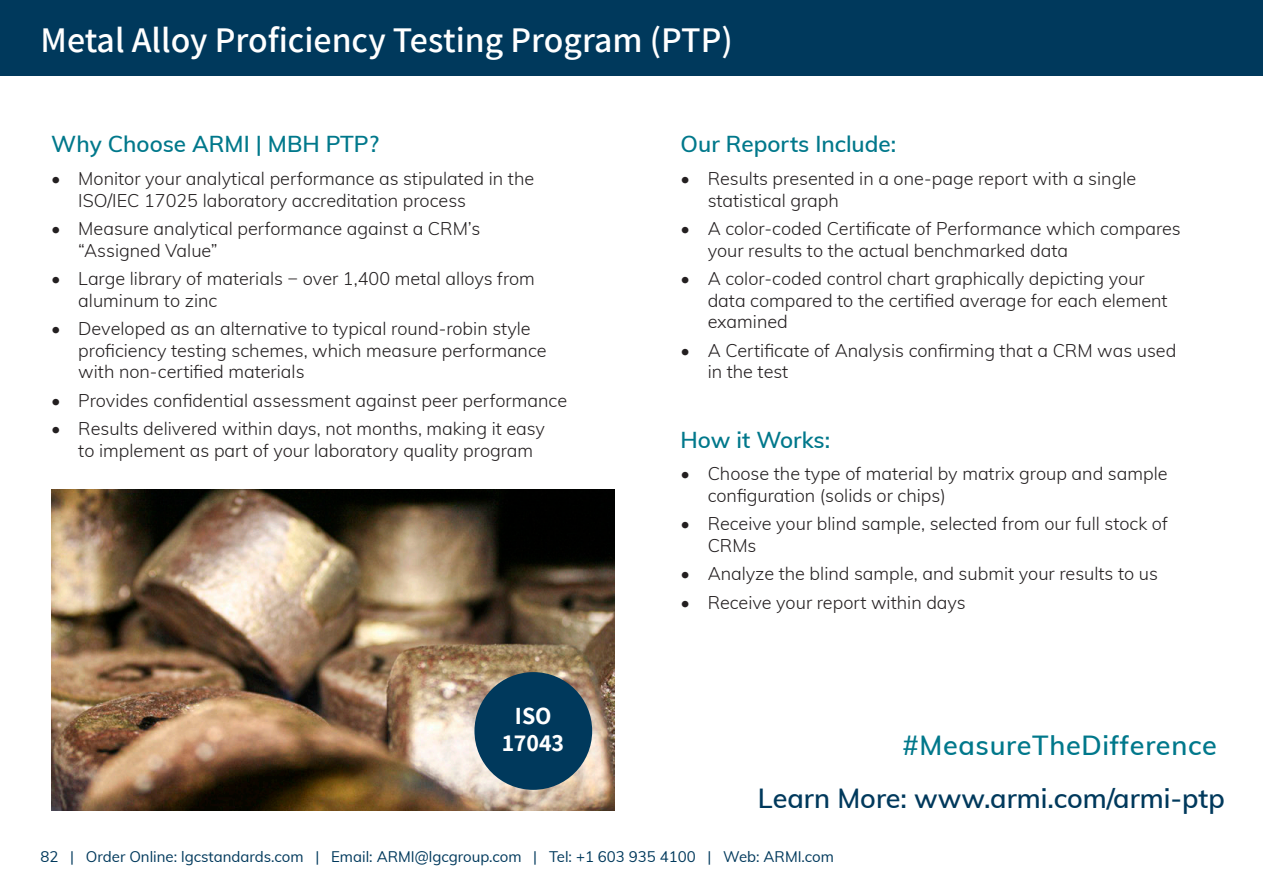
<style>
.page{position:relative;width:1263px;height:894px;background:#fff}
.page>*{position:absolute;margin:0;border:0;box-sizing:border-box;transform-origin:0 0}
.t1{font:600 36px "Assistant";color:#fff}
.t2{font:600 27px "Muli";color:#00395c}
.t3{font:600 27px "Muli";letter-spacing:.025em;color:#00788b}
.t4{font:700 24px/27px "Assistant";color:#fff;text-align:center}
.t5{font:600 22.5px "Muli";color:#00788b}
.t6{font:300 18px/21.6px "Muli";color:#231f20}
.t7{font:15px "Muli";color:#00395c}
.s1{font-family:"Museo Sans 100";font-weight:400}
</style>
<div class="page">
<div style="left:0;top:0;width:1263px;height:75px;background:#00395c"></div>
<img style="left:51px;top:489px;width:563px;height:321px">
<div style="left:474px;top:671px;width:118px;height:118px;background:#00395c;border-radius:50%"></div>
<h1 class="t1" style="left:40px;top:15px;width:693px">Metal Alloy Proficiency Testing Program (PTP)</h1>
<p class="t5" style="left:51px;top:128px;width:329px">Why Choose ARMI | MBH PTP?</p>
<p class="t6" style="left:78px;top:167px;width:457px;text-indent:-27px">• Monitor your analytical performance as stipulated in the<br>ISO/IEC 17025 laboratory accreditation process</p>
<p class="t6" style="left:78px;top:217px;width:403px;text-indent:-27px">• Measure analytical performance against a CRM’s “Assigned Value”</p>
<p class="t6" style="left:78px;top:267px;width:458px;text-indent:-27px">• Large library of materials <span class="s1">–</span> over 1,400 metal alloys from aluminum to zinc</p>
<p class="t6" style="left:78px;top:316px;width:470px;text-indent:-27px">• Developed as an alternative to typical round-robin style proficiency testing schemes, which measure performance with non-certified materials</p>
<p class="t6" style="left:51px;top:388px;width:517px">• Provides confidential assessment against peer performance</p>
<p class="t6" style="left:78px;top:416px;width:468px;text-indent:-27px">• Results delivered within days, not months, making it easy to implement as part of your laboratory quality program</p>
<h3 class="t4" style="left:502px;top:701px;width:63px">ISO<br>17043</h3>
<p class="t5" style="left:680px;top:128px;width:217px">Our Reports Include:</p>
<p class="t6" style="left:707px;top:167px;width:430px;text-indent:-27px">• Results presented in a one-page report with a single statistical graph</p>
<p class="t6" style="left:707px;top:217px;width:474px;text-indent:-27px">• A color-coded Certificate of Performance which compares your results to the actual benchmarked data</p>
<p class="t6" style="left:707px;top:267px;width:461px;text-indent:-27px">• A color-coded control chart graphically depicting your data compared to the certified average for each element examined</p>
<p class="t6" style="left:707px;top:338px;width:470px;text-indent:-27px">• A Certificate of Analysis confirming that a CRM was used in the test</p>
<p class="t5" style="left:680px;top:423px;width:151px">How it Works:</p>
<p class="t6" style="left:707px;top:462px;width:461px;text-indent:-27px">• Choose the type of material by matrix group and sample configuration (solids or chips)</p>
<p class="t6" style="left:707px;top:512px;width:462px;text-indent:-27px">• Receive your blind sample, selected from our full stock of<br>CRMs</p>
<p class="t6" style="left:680px;top:562px;width:479px">• Analyze the blind sample, and submit your results to us</p>
<p class="t6" style="left:680px;top:590px;width:287px">• Receive your report within days</p>
<h2 class="t3" style="left:902px;top:725px;width:316px">#MeasureTheDifference</h2>
<h2 class="t2" style="left:758px;top:778px;width:468px">Learn More: www.armi.com/armi-ptp</h2>
<p class="t7" style="left:40px;top:845px;width:795px">82 | Order Online: lgcstandards.com | Email: ARMI@lgcgroup.com | Tel: +1 603 935 4100 | Web: ARMI.com</p>
</div>
